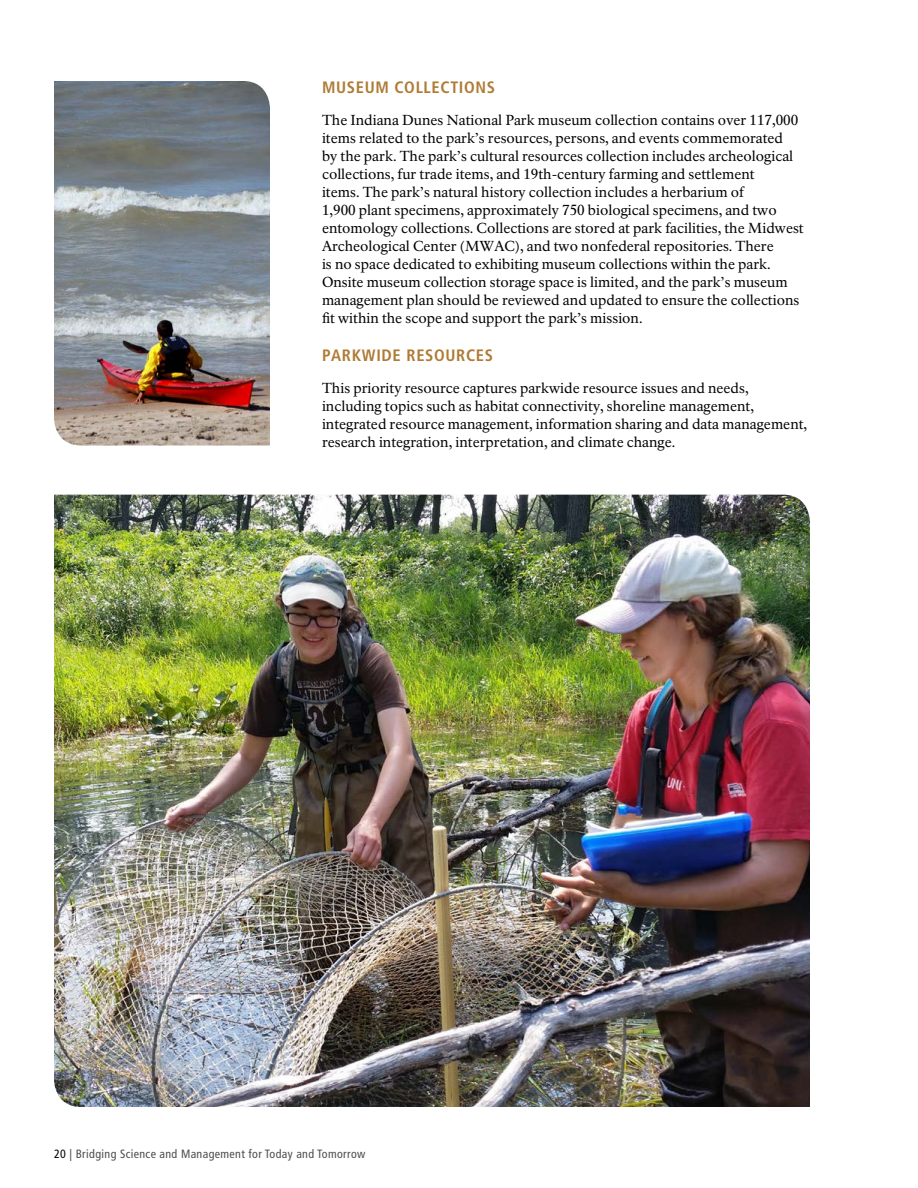
<style>
.page{position:relative;width:918px;height:1188px;background:#fff}
.page>*{position:absolute;margin:0;border:0;box-sizing:border-box;transform-origin:0 0}
.t1{font:700 condensed 16.5px "Frutiger LT Std";letter-spacing:.04em;color:#af7b35}
.BODY_-_no_break{font:14.25px/18px "NPS Rawlinson OT";color:#000}
.t2{font:condensed 12px "Frutiger LT Std";letter-spacing:.03em;color:#4d4d4f}
.s1{color:#000}
</style>
<div class="page">
<img style="left:54px;top:81px;width:216px;height:365px">
<img style="left:54px;top:495px;width:756px;height:612px">
<h4 class="t1" style="left:322px;top:78px;width:175px">MUSEUM COLLECTIONS</h4>
<p class="BODY_-_no_break" style="left:322px;top:111px;width:483px">The Indiana Dunes National Park museum collection contains over 117,000 items related to the park’s resources, persons, and events commemorated<br>by the park. The park’s cultural resources collection includes archeological collections, fur trade items, and 19th-century farming and settlement<br>items. The park’s natural history collection includes a herbarium of<br>1,900 plant specimens, approximately 750 biological specimens, and two entomology collections. Collections are stored at park facilities, the Midwest Archeological Center (MWAC), and two nonfederal repositories. There<br>is no space dedicated to exhibiting museum collections within the park.<br>Onsite museum collection storage space is limited, and the park’s museum management plan should be reviewed and updated to ensure the collections fit within the scope and support the park’s mission.</p>
<h4 class="t1" style="left:322px;top:346px;width:173px">PARKWIDE RESOURCES</h4>
<p class="BODY_-_no_break" style="left:322px;top:379px;width:487px">This priority resource captures parkwide resource issues and needs, including topics such as habitat connectivity, shoreline management, integrated resource management, information sharing and data management, research integration, interpretation, and climate change.</p>
<p class="t2" style="left:54px;top:1147px;width:313px"><span class="s1">20</span> | Bridging Science and Management for Today and Tomorrow</p>
</div>
